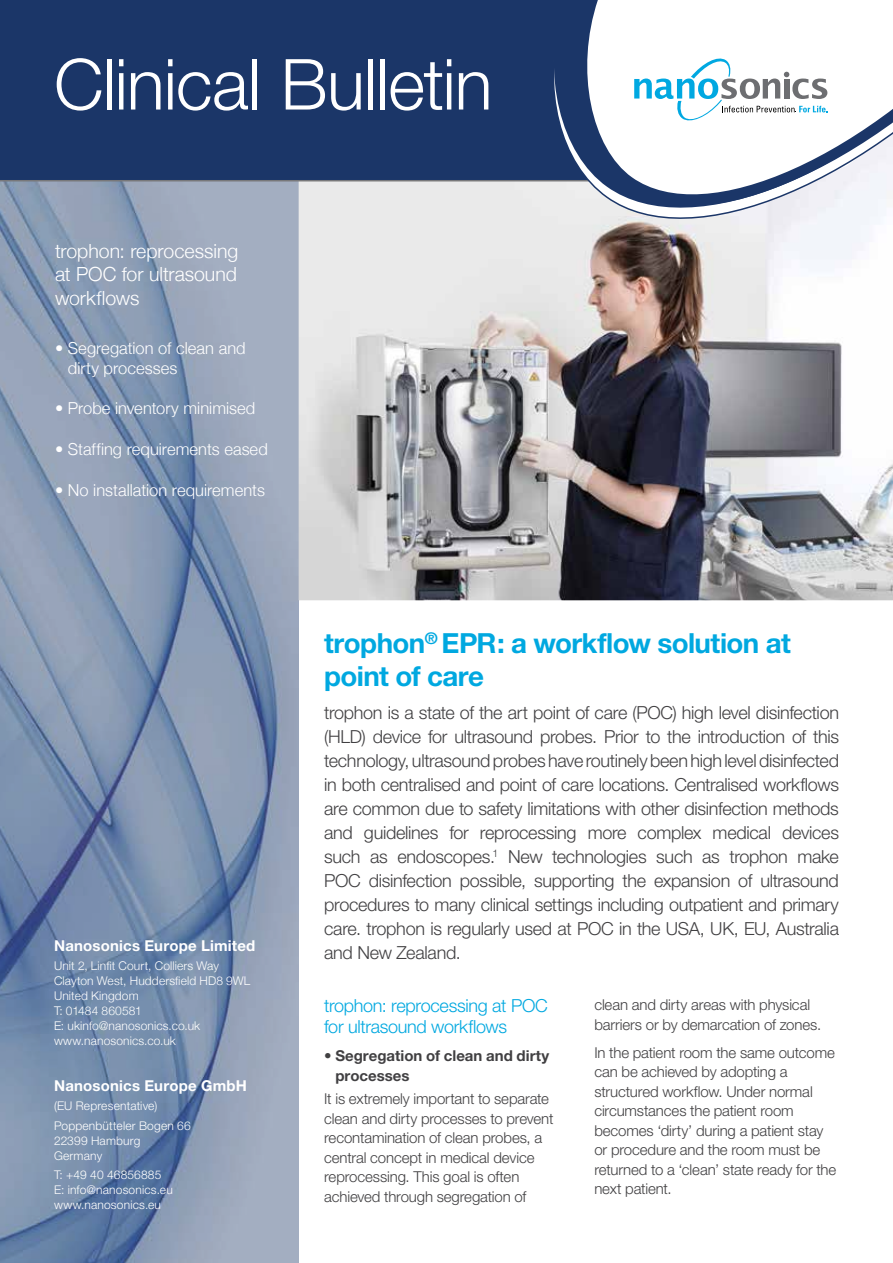
<style>
.page{position:relative;width:893px;height:1263px;background:#fff}
.page>*{position:absolute;margin:0;border:0;box-sizing:border-box;transform-origin:0 0}
.t1{font:300 70.5px "Helvetica Neue LT Std";letter-spacing:-.015em;color:#fff}
.t2{font:700 27.75px/33px "Helvetica Neue";letter-spacing:-.02em;color:#00a8e0}
.t3{font:300 19.5px/23.4px "Helvetica Neue";color:#fff;text-align:justify}
.t4{font:300 18px/24px "Helvetica Neue LT Std";letter-spacing:-.015em;color:#414042;text-align:justify}
.t5{font:300 18px/21px "Helvetica Neue LT Std";letter-spacing:-.015em;color:#00a8e0}
.t6{font:300 16.5px/19.5px "Helvetica Neue";color:#fff}
.t7{font:300 15px/19.5px "Helvetica Neue LT Std";letter-spacing:-.01em;color:#414042}
.t8{font:700 15px "Helvetica Neue";letter-spacing:.015em;color:#fff}
.t9{font:700 15px/19.5px "Helvetica Neue";color:#414042}
.t10{font:300 12px/15px "Helvetica Neue";letter-spacing:.01em;color:#fff}
.t11{font:300 12px/15px "Helvetica Neue LT Std";letter-spacing:.015em;color:#fff}
</style>
<div class="page">
<svg style="left:0;top:182px;width:299px;height:1081px;background:#8496b2"></svg>
<img style="left:299px;top:182px;width:594px;height:418px">
<div style="left:0;top:0;width:540px;height:182px;background:#1b3668"></div>
<svg style="left:541px;top:0;width:352px;height:244px"></svg>
<h1 class="t1" style="left:54px;top:41px;width:440px">Clinical Bulletin</h1>
<p class="t3" style="left:55px;top:239px;width:185px">trophon: reprocessing at POC for ultrasound workflows</p>
<p class="t6" style="left:68px;top:338px;width:179px;text-indent:-13px">• Segregation of clean and dirty processes</p>
<p class="t6" style="left:55px;top:398px;width:202px">• Probe inventory minimised</p>
<p class="t6" style="left:55px;top:439px;width:214px">• Staffing requirements eased</p>
<p class="t6" style="left:55px;top:480px;width:211px">• No installation requirements</p>
<p class="t8" style="left:54px;top:936px;width:203px">Nanosonics Europe Limited</p>
<p class="t10" style="left:54px;top:958px;width:198px">Unit 2, Linfit Court, Colliers Way<br>Clayton West, Huddersfield HD8 9WL<br>United Kingdom<br>T: 01484 860581<br>E: ukinfo@nanosonics.co.uk www.nanosonics.co.uk</p>
<p class="t8" style="left:54px;top:1076px;width:195px">Nanosonics Europe GmbH</p>
<p class="t11" style="left:54px;top:1096px;width:138px;line-height:19.2px">(EU Representative)<br>Poppenbütteler Bogen 66</p>
<p class="t11" style="left:54px;top:1133px;width:88px">22399 Hamburg<br>Germany</p>
<p class="t11" style="left:54px;top:1167px;width:120px">T: +49 40 46856885<br>E: info@nanosonics.eu www.nanosonics.eu</p>
<h2 class="t2" style="left:324px;top:626px;width:468px">trophon<sup>®</sup> EPR: a workflow solution at point of care</h2>
<p class="t4" style="left:324px;top:700px;width:516px">trophon is a state of the art point of care (POC) high level disinfection (HLD) device for ultrasound probes. Prior to the introduction of this technology, ultrasound probes have routinely been high level disinfected in both centralised and point of care locations. Centralised workflows are common due to safety limitations with other disinfection methods and guidelines for reprocessing more complex medical devices such as endoscopes.<sup>1</sup> New technologies such as trophon make POC disinfection possible, supporting the expansion of ultrasound procedures to many clinical settings including outpatient and primary care. trophon is regularly used at POC in the USA, UK, EU, Australia and New Zealand.</p>
<p class="t5" style="left:324px;top:995px;width:225px">trophon: reprocessing at POC for ultrasound workflows</p>
<p class="t9" style="left:335px;top:1046px;width:215px;text-indent:-11px">• Segregation of clean and dirty processes</p>
<p class="t7" style="left:324px;top:1089px;width:231px">It is extremely important to separate clean and dirty processes to prevent recontamination of clean probes, a central concept in medical device reprocessing. This goal is often achieved through segregation of</p>
<p class="t7" style="left:594px;top:995px;width:228px">clean and dirty areas with physical barriers or by demarcation of zones.</p>
<p class="t7" style="left:594px;top:1042px;width:244px">In the patient room the same outcome can be achieved by adopting a structured workflow. Under normal circumstances the patient room becomes ‘dirty’ during a patient stay or procedure and the room must be returned to a ‘clean’ state ready for the next patient.</p>
</div>
